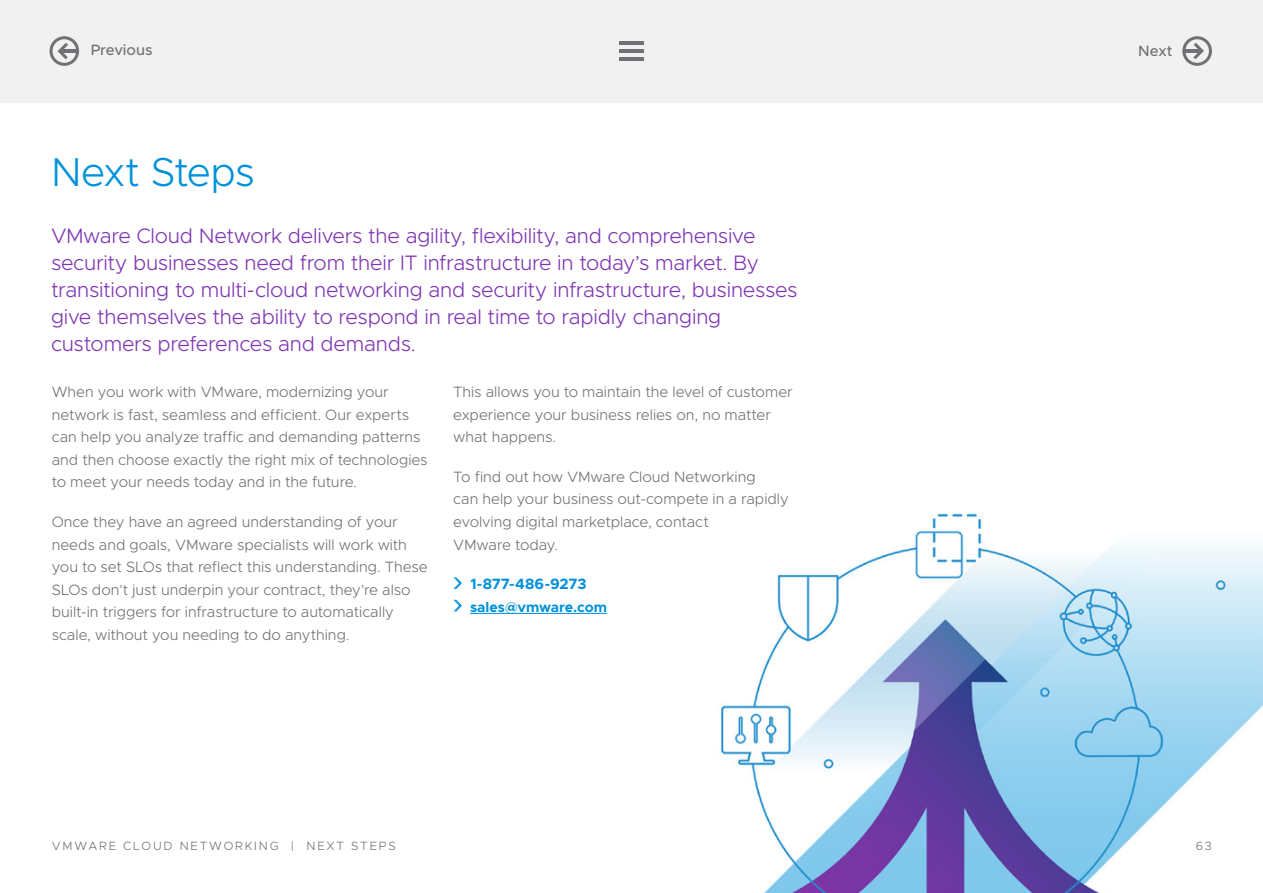
<style>
.page{position:relative;width:1263px;height:893px;background:#fff}
.page>*{position:absolute;margin:0;border:0;box-sizing:border-box;transform-origin:0 0}
.t1{font:300 40.5px "Metropolis";letter-spacing:-.03em;color:#0091da}
.t2{font:300 21px/27px "Metropolis";letter-spacing:-.01em;color:#7f35b2}
.t3{font:300 15px/22.5px "Metropolis";color:#717074}
.t4{font:700 15px "Metropolis";letter-spacing:-.01em;color:#0091da}
.t5{font:500 15px "Metropolis";letter-spacing:-.005em;color:#717074}
.t6{font:700 14.25px "Metropolis";color:#0091da}
.t7{font:300 12px "Metropolis";letter-spacing:.15em;color:#717074}
</style>
<div class="page">
<img style="left:596px;top:513px;width:667px;height:380px">
<div style="left:0;top:0;width:1263px;height:102px;background:#f1f1f1"></div>
<hr style="left:60px;top:49px;width:18px;height:4px;background:#717074">
<svg style="left:55px;top:40px;width:16px;height:22px"></svg>
<div style="left:50px;top:36px;width:29px;height:30px;border:3px solid #717074;border-radius:50%"></div>
<hr style="left:1184px;top:49px;width:17px;height:4px;background:#717074">
<svg style="left:1190px;top:40px;width:16px;height:22px"></svg>
<div style="left:1182px;top:36px;width:30px;height:30px;border:3px solid #717074;border-radius:50%"></div>
<hr style="left:619px;top:41px;width:25px;height:4px;background:#717074">
<hr style="left:619px;top:49px;width:25px;height:4px;background:#717074">
<hr style="left:619px;top:57px;width:25px;height:4px;background:#717074">
<hr style="left:470px;top:613px;width:137px;height:1px;background:#0091da">
<svg style="left:453px;top:577px;width:9px;height:12px"></svg>
<svg style="left:453px;top:600px;width:9px;height:11px"></svg>
<p class="t5" style="left:91px;top:41px;width:63px">Previous</p>
<p class="t5" style="left:1138px;top:41px;width:36px">Next</p>
<h1 class="t1" style="left:51px;top:147px;width:205px">Next Steps</h1>
<p class="t2" style="left:51px;top:222px;width:748px">VMware Cloud Network delivers the agility, flexibility, and comprehensive security businesses need from their IT infrastructure in today’s market. By transitioning to multi-cloud networking and security infrastructure, businesses give themselves the ability to respond in real time to rapidly changing customers preferences and demands.</p>
<p class="t3" style="left:52px;top:381px;width:377px">When you work with VMware, modernizing your network is fast, seamless and efficient. Our experts can help you analyze traffic and demanding patterns and then choose exactly the right mix of technologies to meet your needs today and in the future.</p>
<p class="t3" style="left:52px;top:511px;width:377px">Once they have an agreed understanding of your needs and goals, VMware specialists will work with you to set SLOs that reflect this understanding. These SLOs don’t just underpin your contract, they’re also built-in triggers for infrastructure to automatically scale, without you needing to do anything.</p>
<p class="t3" style="left:453px;top:381px;width:341px">This allows you to maintain the level of customer experience your business relies on, no matter what happens.</p>
<p class="t3" style="left:453px;top:466px;width:337px">To find out how VMware Cloud Networking<br>can help your business out-compete in a rapidly evolving digital marketplace, contact<br>VMware today.</p>
<p class="t4" style="left:470px;top:574px;width:118px">1-877-486-9273</p>
<p class="t6" style="left:470px;top:598px;width:139px">sales@vmware.com</p>
<p class="t7" style="left:52px;top:838px;width:345px">VMWARE CLOUD NETWORKING | NEXT STEPS</p>
<p class="t7" style="left:1196px;top:838px;width:17px">63</p>
</div>
